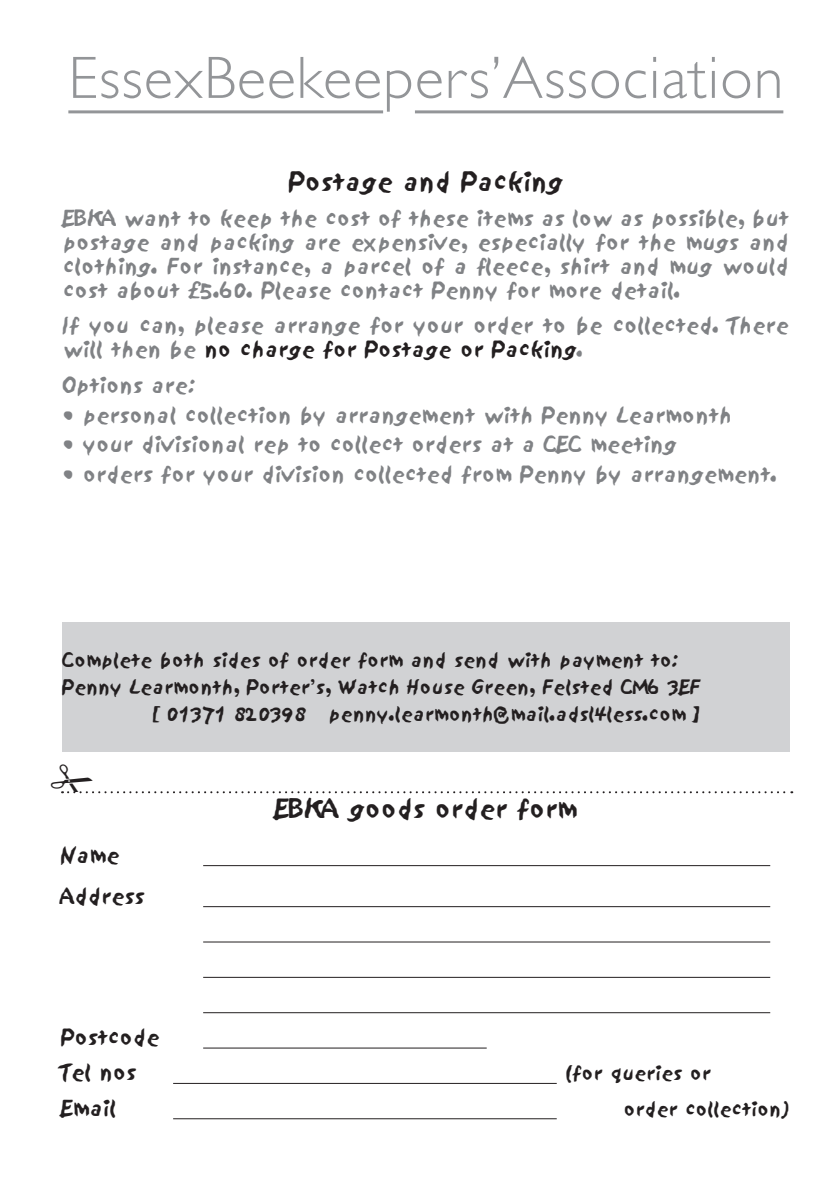
<style>
.page{position:relative;width:840px;height:1191px;background:#fff}
.page>*{position:absolute;margin:0;border:0;box-sizing:border-box;transform-origin:0 0}
.t1{font:300 60px "Gill Sans";letter-spacing:.02em;color:#939598}
.Body{font:24px "Sand";color:#231f20}
.Body_heading{font:24px "Sand";color:#231f20}
.Body-2{font:20px/24px "Sand";color:#808285;text-align:justify}
.Body-3{font:20px "Sand";color:#231f20}
.Body-4{font:18px "Sand";color:#231f20}
.s1{color:#231f20}
</style>
<div class="page">
<hr style="left:203px;top:865px;width:566px;height:1px;background:#231f20">
<hr style="left:203px;top:906px;width:566px;height:1px;background:#231f20">
<hr style="left:203px;top:941px;width:566px;height:1px;background:#231f20">
<hr style="left:203px;top:976px;width:566px;height:1px;background:#231f20">
<hr style="left:203px;top:1012px;width:566px;height:1px;background:#231f20">
<hr style="left:203px;top:1047px;width:283px;height:1px;background:#231f20">
<hr style="left:173px;top:1083px;width:383px;height:1px;background:#231f20">
<hr style="left:173px;top:1118px;width:383px;height:1px;background:#231f20">
<hr style="left:68px;top:110px;width:315px;height:3px;background:#939598">
<hr style="left:414px;top:110px;width:368px;height:3px;background:#939598">
<div style="left:62px;top:622px;width:727px;height:130px;background:#d1d2d4"></div>
<svg style="left:61px;top:791px;width:730px;height:2px"></svg>
<p class="t1" style="left:68px;top:31px;width:716px">EssexBeekeepers’Association</p>
<p class="Body_heading" style="left:288px;top:168px;width:276px">Postage and Packing</p>
<p class="Body-2" style="left:63px;top:207px;width:727px">EBKA want to keep the cost of these items as low as possible, but postage and packing are expensive, especially for the mugs and clothing. For instance, a parcel of a fleece, shirt and mug would cost about £5.60. Please contact Penny for more detail.</p>
<p class="Body-2" style="left:63px;top:314px;width:727px">If you can, please arrange for your order to be collected. There will then be <span class="s1">no charge for Postage or Packing</span>.</p>
<p class="Body-2" style="left:63px;top:374px;width:135px">Options are:</p>
<p class="Body-2" style="left:63px;top:403px;width:670px">• personal collection by arrangement with Penny Learmonth</p>
<p class="Body-2" style="left:63px;top:433px;width:615px">• your divisional rep to collect orders at a CEC meeting</p>
<p class="Body-2" style="left:63px;top:463px;width:715px">• orders for your division collected from Penny by arrangement.</p>
<p class="Body-4" style="left:62px;top:650px;width:618px">Complete both sides of order form and send with payment to:</p>
<p class="Body-4" style="left:62px;top:677px;width:639px">Penny Learmonth, Porter’s, Watch House Green, Felsted CM6 3EF</p>
<p class="Body-4" style="left:151px;top:704px;width:156px">[ 01371 820398</p>
<p class="Body-4" style="left:328px;top:704px;width:374px">penny.learmonth@mail.adsl4less.com ]</p>
<p class="Body-3" style="left:61px;top:844px;width:60px">Name</p>
<p class="Body-3" style="left:61px;top:885px;width:85px">Address</p>
<p class="Body" style="left:274px;top:795px;width:304px">EBKA goods order form</p>
<p class="Body-3" style="left:61px;top:1026px;width:100px">Postcode</p>
<p class="Body-3" style="left:61px;top:1061px;width:77px">Tel nos</p>
<p class="Body-4" style="left:564px;top:1063px;width:147px">(for queries or</p>
<p class="Body-3" style="left:61px;top:1097px;width:56px">Email</p>
<p class="Body-4" style="left:623px;top:1099px;width:167px">order collection)</p>
</div>
